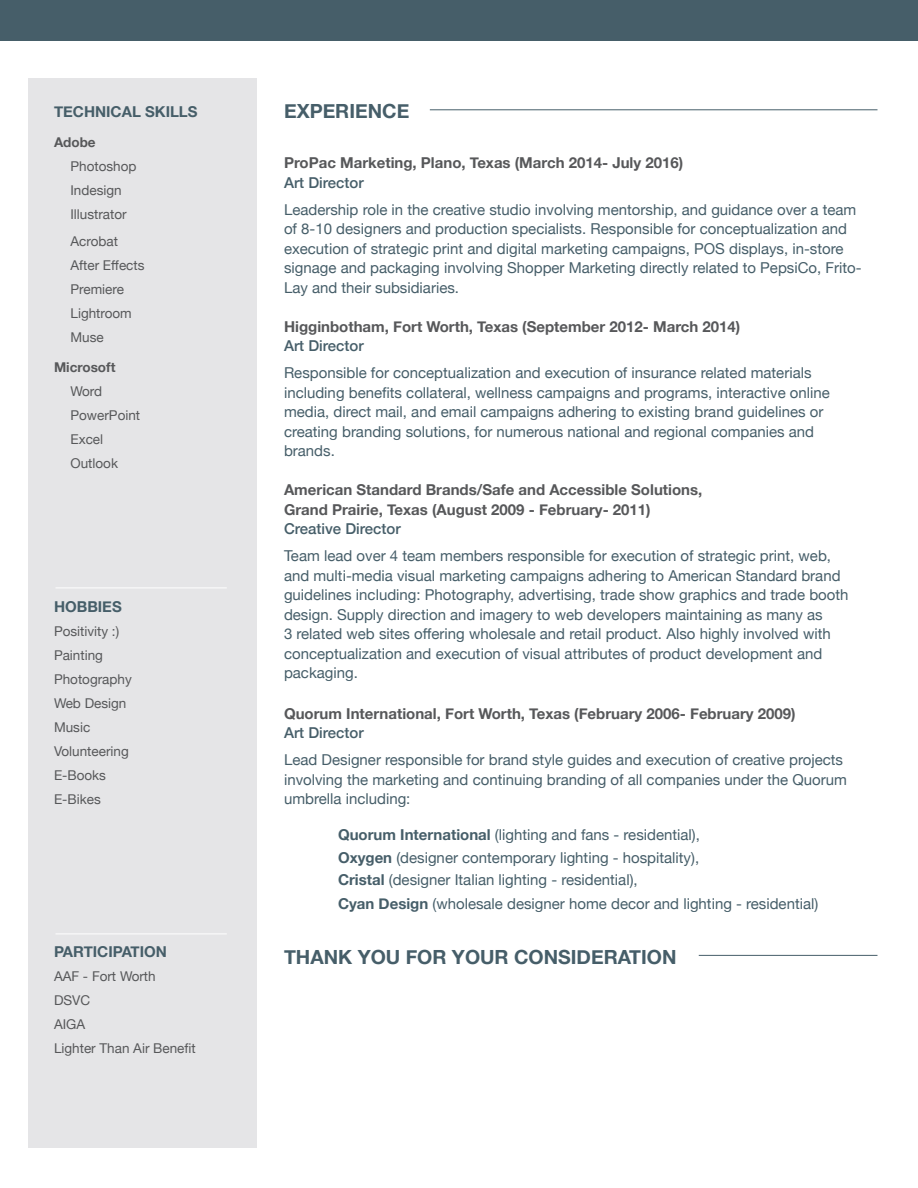
<style>
.page{position:relative;width:918px;height:1188px;background:#fff}
.page>*{position:absolute;margin:0;border:0;box-sizing:border-box;transform-origin:0 0}
.t1{font:700 19.5px "Helvetica Neue";color:#465e69}
.t2{font:15px/19.5px "Helvetica Neue";color:#465e69}
.t3{font:700 15px/19.5px "Helvetica Neue";color:#57585a}
.t4{font:500 15px "Helvetica Neue";color:#465e69}
.t5{font:700 15px "Helvetica Neue";color:#465e69}
.t6{font:13.5px/24px "Helvetica Neue";color:#57585a}
.t7{font:700 13.5px "Helvetica Neue";color:#57585a}
.s1{font-weight:700}
</style>
<div class="page">
<hr style="left:430px;top:109px;width:448px;height:1px;background:#465e69">
<hr style="left:699px;top:955px;width:179px;height:1px;background:#465e69">
<div style="left:0;top:0;width:918px;height:40px;background:#465e69"></div>
<div style="left:28px;top:79px;width:228px;height:1069px;background:#e5e5e7"></div>
<hr style="left:56px;top:588px;width:171px;height:1px;background:#fff">
<hr style="left:56px;top:934px;width:171px;height:1px;background:#fff">
<p class="t5" style="left:54px;top:100px;width:145px">TECHNICAL SKILLS</p>
<p class="t7" style="left:54px;top:131px;width:43px">Adobe</p>
<p class="t6" style="left:70px;top:155px;width:68px">Photoshop<br>Indesign<br>Illustrator</p>
<p class="t6" style="left:70px;top:230px;width:76px">Acrobat<br>After Effects<br>Premiere<br>Lightroom<br>Muse</p>
<p class="t7" style="left:54px;top:356px;width:63px">Microsoft</p>
<p class="t6" style="left:70px;top:380px;width:71px">Word<br>PowerPoint<br>Excel<br>Outlook</p>
<p class="t5" style="left:54px;top:595px;width:69px">HOBBIES</p>
<p class="t6" style="left:54px;top:620px;width:79px">Positivity :)<br>Painting<br>Photography<br>Web Design<br>Music<br>Volunteering<br>E-Books<br>E-Bikes</p>
<p class="t5" style="left:54px;top:940px;width:115px">PARTICIPATION</p>
<p class="t6" style="left:54px;top:965px;width:143px">AAF - Fort Worth<br>DSVC<br>AIGA<br>Lighter Than Air Benefit</p>
<h1 class="t1" style="left:284px;top:96px;width:127px">EXPERIENCE</h1>
<p class="t3" style="left:284px;top:154px;width:401px">ProPac Marketing, Plano, Texas (March 2014- July 2016)</p>
<p class="t4" style="left:284px;top:171px;width:81px">Art Director</p>
<p class="t2" style="left:284px;top:201px;width:579px">Leadership role in the creative studio involving mentorship, and guidance over a team of 8-10 designers and production specialists. Responsible for conceptualization and execution of strategic print and digital marketing campaigns, POS displays, in-store signage and packaging involving Shopper Marketing directly related to PepsiCo, Frito-Lay and their subsidiaries.</p>
<p class="t3" style="left:284px;top:317px;width:458px">Higginbotham, Fort Worth, Texas (September 2012- March 2014)</p>
<p class="t4" style="left:284px;top:334px;width:81px">Art Director</p>
<p class="t2" style="left:284px;top:364px;width:547px">Responsible for conceptualization and execution of insurance related materials including benefits collateral, wellness campaigns and programs, interactive online media, direct mail, and email campaigns adhering to existing brand guidelines or creating branding solutions, for numerous national and regional companies and brands.</p>
<p class="t3" style="left:284px;top:481px;width:420px">American Standard Brands/Safe and Accessible Solutions,<br>Grand Prairie, Texas (August 2009 - February- 2011)</p>
<p class="t4" style="left:284px;top:517px;width:118px">Creative Director</p>
<p class="t2" style="left:284px;top:547px;width:566px">Team lead over 4 team members responsible for execution of strategic print, web, and multi-media visual marketing campaigns adhering to American Standard brand guidelines including: Photography, advertising, trade show graphics and trade booth design. Supply direction and imagery to web developers maintaining as many as<br>3 related web sites offering wholesale and retail product. Also highly involved with conceptualization and execution of visual attributes of product development and packaging.</p>
<p class="t3" style="left:284px;top:704px;width:513px">Quorum International, Fort Worth, Texas (February 2006- February 2009)</p>
<p class="t4" style="left:284px;top:721px;width:81px">Art Director</p>
<p class="t2" style="left:284px;top:751px;width:564px">Lead Designer responsible for brand style guides and execution of creative projects involving the marketing and continuing branding of all companies under the Quorum umbrella including:</p>
<p class="t2" style="left:338px;top:825px;width:363px;line-height:22.5px;text-align:justify"><span class="s1">Quorum International</span> (lighting and fans - residential), <span class="s1">Oxygen</span> (designer contemporary lighting - hospitality), <span class="s1">Cristal</span> (designer Italian lighting - residential),</p>
<p class="t2" style="left:338px;top:895px;width:482px"><span class="s1">Cyan Design</span> (wholesale designer home decor and lighting - residential)</p>
<h1 class="t1" style="left:284px;top:941px;width:394px">THANK YOU FOR YOUR CONSIDERATION</h1>
</div>
